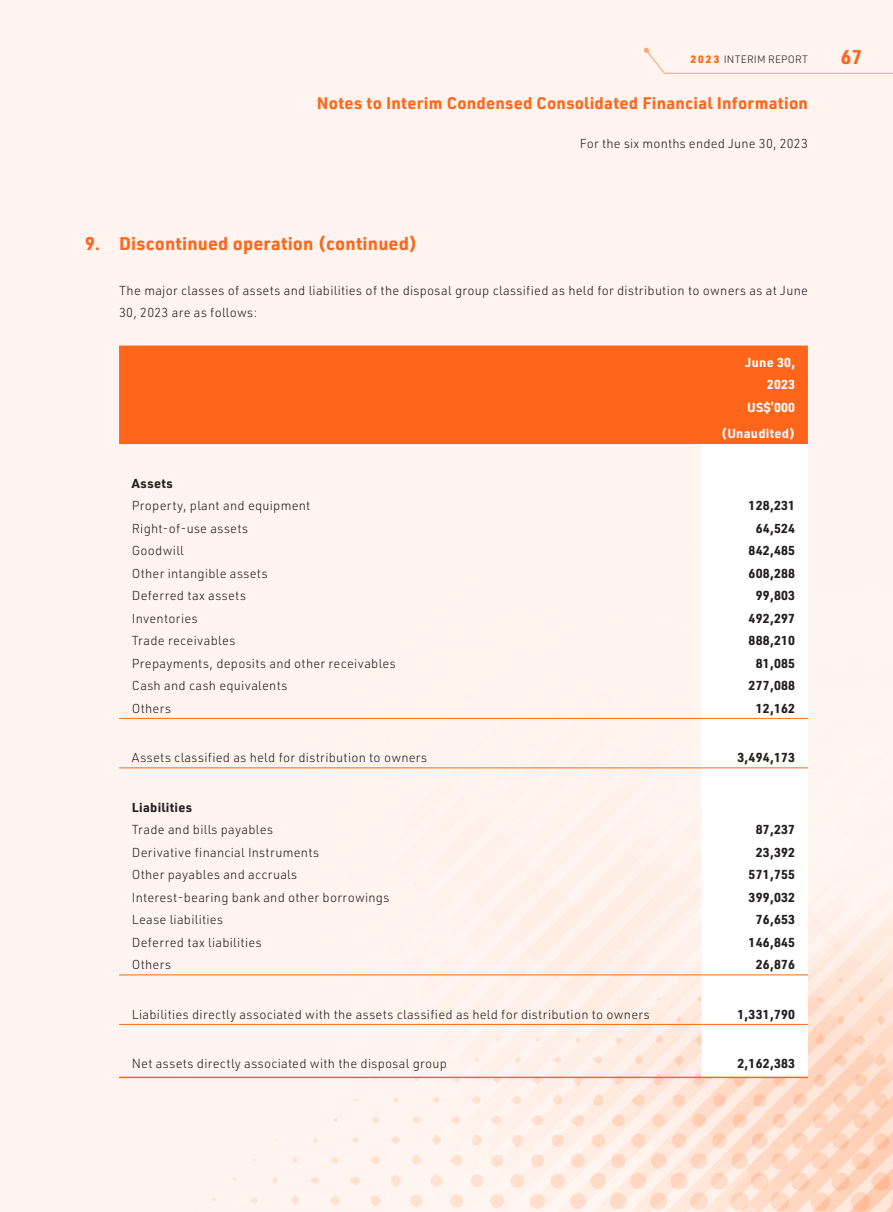
<style>
.page{position:relative;width:893px;height:1212px;background:#fff}
.page>*{position:absolute;margin:0;border:0;box-sizing:border-box;transform-origin:0 0}
.t1{font:700 19.5px "URWDIN";color:#ff661c}
.Heading_1{font:700 18px "URWDIN";letter-spacing:.01em;color:#ff661c}
.t2{font:700 16.5px "URWDIN";letter-spacing:.015em;color:#ff661c}
.Body_Text{font:300 12.75px/22.5px "URWDIN";letter-spacing:.02em;color:#231f20}
.Body_Text-2{font:700 12.75px "URWDIN";letter-spacing:.02em;color:#231f20}
.Body_Text-3{font:700 12.75px "URWDIN";letter-spacing:.02em;color:#fff}
.t3{font:300 10.5px "URWDIN";letter-spacing:.01em;color:#231f20}
.s1{font-weight:900;color:#ff661c}
</style>
<div class="page">
<img style="left:0;top:0;width:893px;height:1212px">
<svg style="left:644px;top:48px;width:249px;height:26px"></svg>
<div style="left:119px;top:345px;width:689px;height:99px;background:#ff661c"></div>
<svg style="left:702px;top:444px;width:106px;height:625px"></svg>
<div style="left:702px;top:1069px;width:106px;height:9px;background:#fff"></div>
<hr style="left:119px;top:718px;width:583px;height:1px;background:#ff661c">
<hr style="left:702px;top:718px;width:106px;height:1px;background:#ff661c">
<hr style="left:119px;top:768px;width:583px;height:1px;background:#ff661c">
<hr style="left:702px;top:768px;width:106px;height:1px;background:#ff661c">
<hr style="left:119px;top:975px;width:583px;height:1px;background:#ff661c">
<hr style="left:702px;top:975px;width:106px;height:1px;background:#ff661c">
<hr style="left:119px;top:1024px;width:583px;height:1px;background:#ff661c">
<hr style="left:702px;top:1024px;width:106px;height:1px;background:#ff661c">
<hr style="left:119px;top:1076px;width:583px;height:2px;background:#ff661c">
<hr style="left:702px;top:1076px;width:106px;height:2px;background:#ff661c">
<p class="t3" style="left:690px;top:52px;width:119px"><span class="s1">2 0 2 3</span> INTERIM REPORT</p>
<h1 class="t1" style="left:841px;top:44px;width:23px">67</h1>
<p class="t2" style="left:317px;top:92px;width:492px">Notes to Interim Condensed Consolidated Financial Information</p>
<p class="Body_Text" style="left:580px;top:132px;width:230px">For the six months ended June 30, 2023</p>
<p class="Heading_1" style="left:85px;top:231px;width:334px">9. Discontinued operation (continued)</p>
<p class="Body_Text" style="left:119px;top:279px;width:690px">The major classes of assets and liabilities of the disposal group classified as held for distribution to owners as at June<br>30, 2023 are as follows:</p>
<p class="Body_Text-3" style="left:745px;top:353px;width:51px">June 30,</p>
<p class="Body_Text-3" style="left:767px;top:376px;width:30px">2023</p>
<p class="Body_Text-3" style="left:747px;top:398px;width:50px">US$’000</p>
<p class="Body_Text-3" style="left:721px;top:425px;width:75px">(Unaudited)</p>
<p class="Body_Text-2" style="left:132px;top:474px;width:43px">Assets</p>
<p class="Body_Text" style="left:132px;top:494px;width:180px">Property, plant and equipment</p>
<p class="Body_Text-2" style="left:749px;top:497px;width:48px">128,231</p>
<p class="Body_Text" style="left:132px;top:516px;width:118px">Right-of-use assets</p>
<p class="Body_Text-2" style="left:756px;top:519px;width:41px">64,524</p>
<p class="Body_Text" style="left:132px;top:539px;width:54px">Goodwill</p>
<p class="Body_Text-2" style="left:749px;top:542px;width:48px">842,485</p>
<p class="Body_Text" style="left:132px;top:561px;width:137px">Other intangible assets</p>
<p class="Body_Text-2" style="left:749px;top:564px;width:48px">608,288</p>
<p class="Body_Text" style="left:132px;top:584px;width:116px">Deferred tax assets</p>
<p class="Body_Text-2" style="left:756px;top:587px;width:41px">99,803</p>
<p class="Body_Text" style="left:132px;top:606px;width:67px">Inventories</p>
<p class="Body_Text-2" style="left:749px;top:609px;width:48px">492,297</p>
<p class="Body_Text" style="left:132px;top:629px;width:105px">Trade receivables</p>
<p class="Body_Text-2" style="left:749px;top:632px;width:48px">888,210</p>
<p class="Body_Text" style="left:132px;top:651px;width:265px">Prepayments, deposits and other receivables</p>
<p class="Body_Text-2" style="left:756px;top:654px;width:41px">81,085</p>
<p class="Body_Text" style="left:132px;top:674px;width:157px">Cash and cash equivalents</p>
<p class="Body_Text-2" style="left:749px;top:677px;width:48px">277,088</p>
<p class="Body_Text" style="left:132px;top:696px;width:41px">Others</p>
<p class="Body_Text-2" style="left:756px;top:699px;width:41px">12,162</p>
<p class="Body_Text" style="left:132px;top:746px;width:297px">Assets classified as held for distribution to owners</p>
<p class="Body_Text-2" style="left:737px;top:749px;width:59px">3,494,173</p>
<p class="Body_Text-2" style="left:132px;top:798px;width:62px">Liabilities</p>
<p class="Body_Text" style="left:132px;top:818px;width:143px">Trade and bills payables</p>
<p class="Body_Text-2" style="left:756px;top:821px;width:41px">87,237</p>
<p class="Body_Text" style="left:132px;top:840px;width:189px">Derivative financial Instruments</p>
<p class="Body_Text-2" style="left:756px;top:843px;width:41px">23,392</p>
<p class="Body_Text" style="left:132px;top:863px;width:167px">Other payables and accruals</p>
<p class="Body_Text-2" style="left:749px;top:866px;width:48px">571,755</p>
<p class="Body_Text" style="left:132px;top:885px;width:259px">Interest-bearing bank and other borrowings</p>
<p class="Body_Text-2" style="left:749px;top:888px;width:48px">399,032</p>
<p class="Body_Text" style="left:132px;top:908px;width:93px">Lease liabilities</p>
<p class="Body_Text-2" style="left:756px;top:911px;width:41px">76,653</p>
<p class="Body_Text" style="left:132px;top:930px;width:131px">Deferred tax liabilities</p>
<p class="Body_Text-2" style="left:749px;top:933px;width:48px">146,845</p>
<p class="Body_Text" style="left:132px;top:953px;width:41px">Others</p>
<p class="Body_Text-2" style="left:756px;top:956px;width:41px">26,876</p>
<p class="Body_Text" style="left:132px;top:1002px;width:519px">Liabilities directly associated with the assets classified as held for distribution to owners</p>
<p class="Body_Text-2" style="left:737px;top:1005px;width:59px">1,331,790</p>
<p class="Body_Text" style="left:132px;top:1052px;width:317px">Net assets directly associated with the disposal group</p>
<p class="Body_Text-2" style="left:737px;top:1055px;width:59px">2,162,383</p>
</div>
